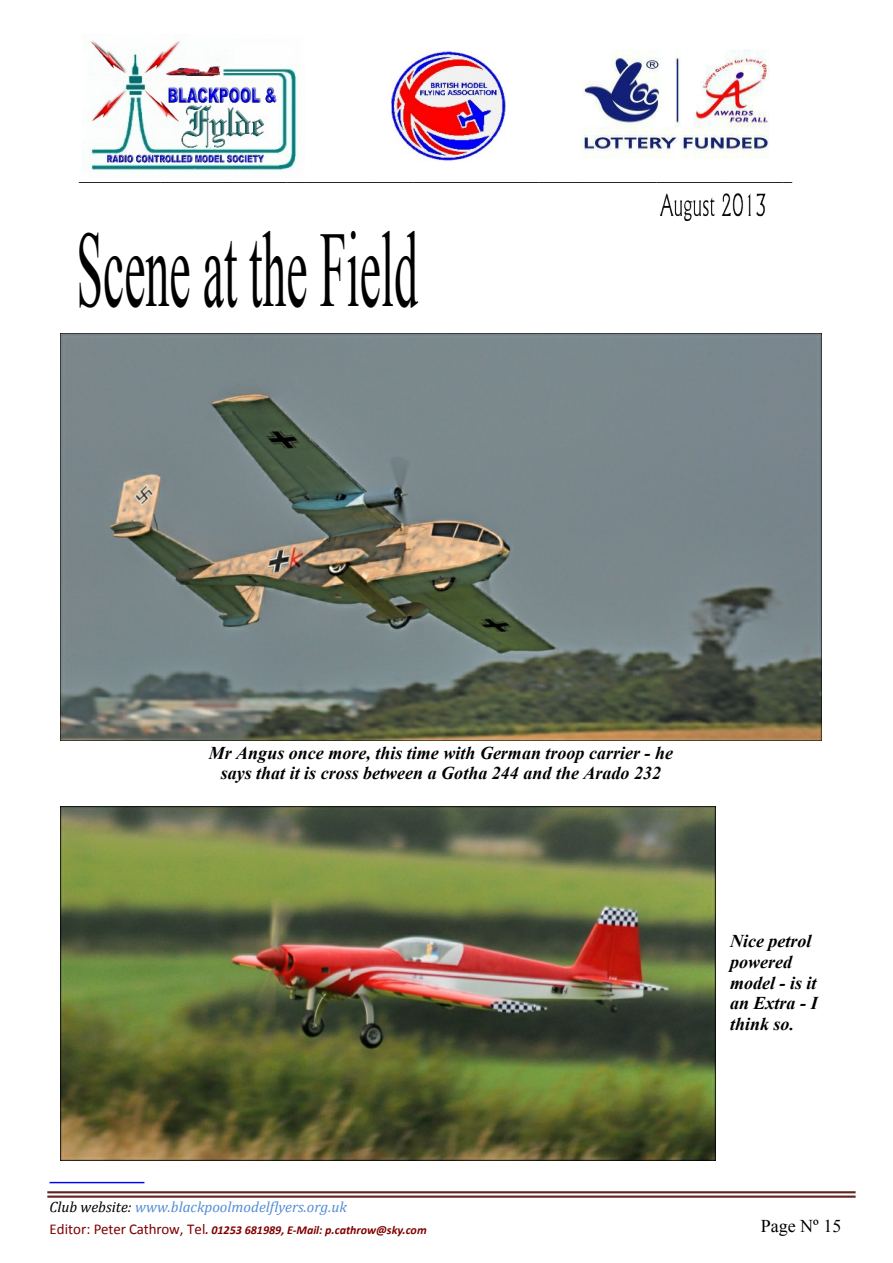
<style>
.page{position:relative;width:893px;height:1263px;background:#fff}
.page>*{position:absolute;margin:0;border:0;box-sizing:border-box;transform-origin:0 0}
.t1{font:106.8px "Times New Roman";color:#000;scale:.45 1}
.t2{font:italic 700 18px/20.7px "Times New Roman";color:#000;text-align:center}
.t3{font:18px "Times New Roman";color:#000}
.t4{font:italic 15px "Cambria";color:#548dd4}
.t5{font:italic 700 12px "Calibri";color:#800000}
.s1{color:#000}
.s2{font-weight:400;font-style:normal;font-size:15px}
</style>
<div class="page">
<img style="left:582px;top:49px;width:188px;height:110px">
<hr style="left:47px;top:1191px;width:809px;height:2px;background:#622423">
<hr style="left:47px;top:1195px;width:809px;height:3px;background:#622423">
<hr style="left:50px;top:1182px;width:94px;height:1px;background:#00f">
<img style="left:660px;top:193px;width:106px;height:28px">
<img style="left:392px;top:51px;width:113px;height:110px">
<img style="left:87px;top:35px;width:218px;height:138px">
<img style="left:61px;top:334px;width:760px;height:406px">
<img style="left:61px;top:806px;width:654px;height:355px">
<p class="t3" style="left:79px;top:167px;width:714px">_______________________________________________________________________________</p>
<h1 class="t1" style="left:77px;top:232px;width:760px">Scene at the Field</h1>
<p class="t2" style="left:209px;top:744px;width:466px">Mr Angus once more, this time with German troop carrier - he says that it is cross between a Gotha 244 and the Arado 232</p>
<p class="t2" style="left:730px;top:933px;width:89px;text-align:left">Nice petrol powered model - is it an Extra - I think so.</p>
<p class="t4" style="left:50px;top:1200px;width:299px"><span class="s1">Club website:</span> www.blackpoolmodelflyers.org.uk</p>
<p class="t5" style="left:50px;top:1225px;width:379px"><span class="s2">Editor: Peter Cathrow, Tel</span>. 01253 681989, E-Mail: p.cathrow@sky.com</p>
<p class="t3" style="left:761px;top:1219px;width:82px">Page Nº 15</p>
</div>
